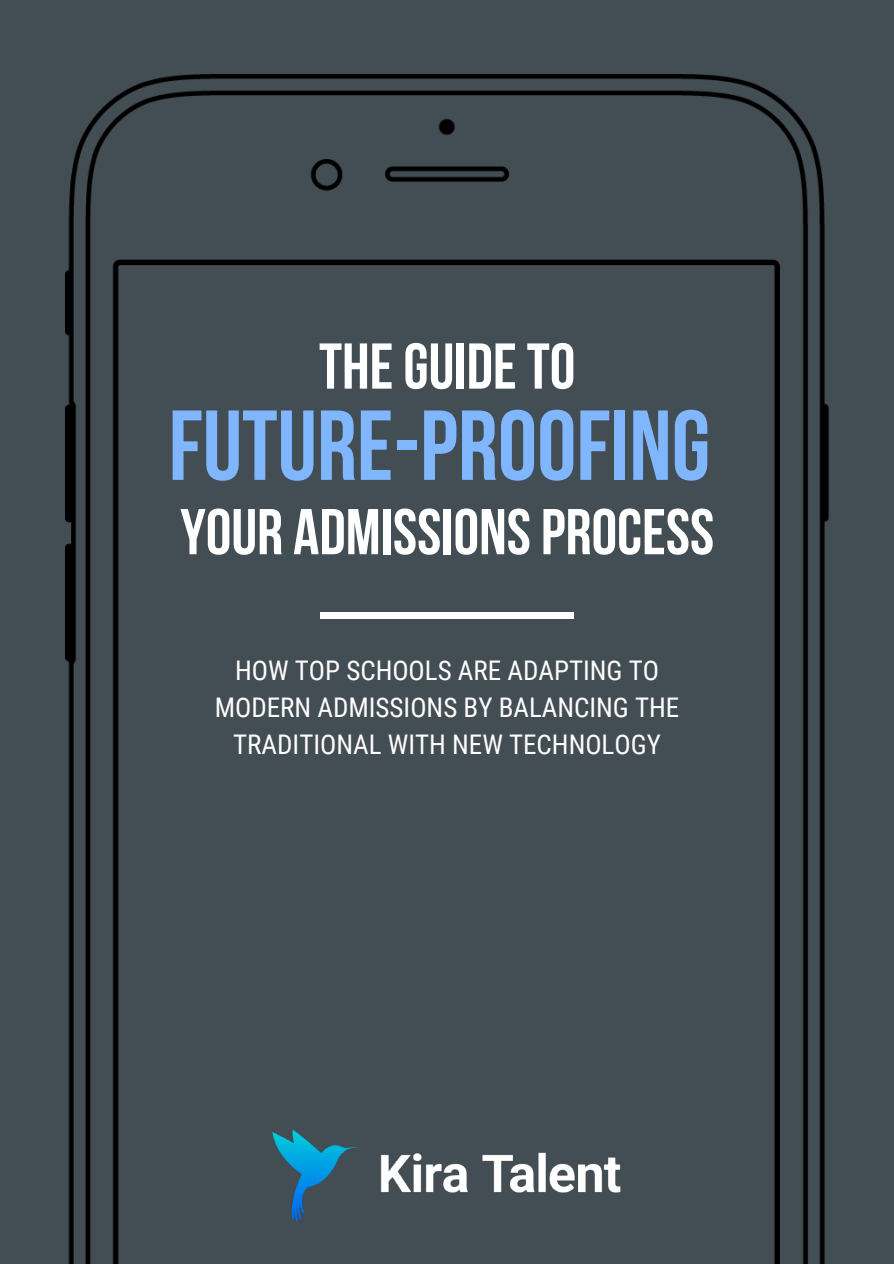
<style>
.page{position:relative;width:894px;height:1264px;background:#fff}
.page>*{position:absolute;margin:0;border:0;box-sizing:border-box;transform-origin:0 0}
.t1{font:700 99.15px "Bebas Neue";color:#7fb6fd}
.t2{font:700 64.5px "Bebas Neue";color:#fff}
.t3{font:27px/37.2px "Roboto Condensed";color:#fdfdfd;text-align:center}
</style>
<div class="page">
<div style="left:0;top:0;width:893px;height:1263px;background:#434d54"></div>
<img style="left:65px;top:74px;width:763px;height:1189px">
<img style="left:269px;top:1128px;width:355px;height:93px">
<div style="left:320px;top:611px;width:253px;height:7px;background:#fff"></div>
<h2 class="t2" style="left:319px;top:340px;width:258px">THEGUIDETO</h2>
<h1 class="t1" style="left:169px;top:405px;width:543px">FUTURE-PROOFING</h1>
<h2 class="t2" style="left:180px;top:506px;width:535px">YOUR ADMISSIONSPROCESS</h2>
<p class="t3" style="left:215px;top:651px;width:466px">HOW TOP SCHOOLS ARE ADAPTING TO<br>MODERN ADMISSIONS BY BALANCING THE<br>TRADITIONAL WITH NEW TECHNOLOGY</p>
</div>
